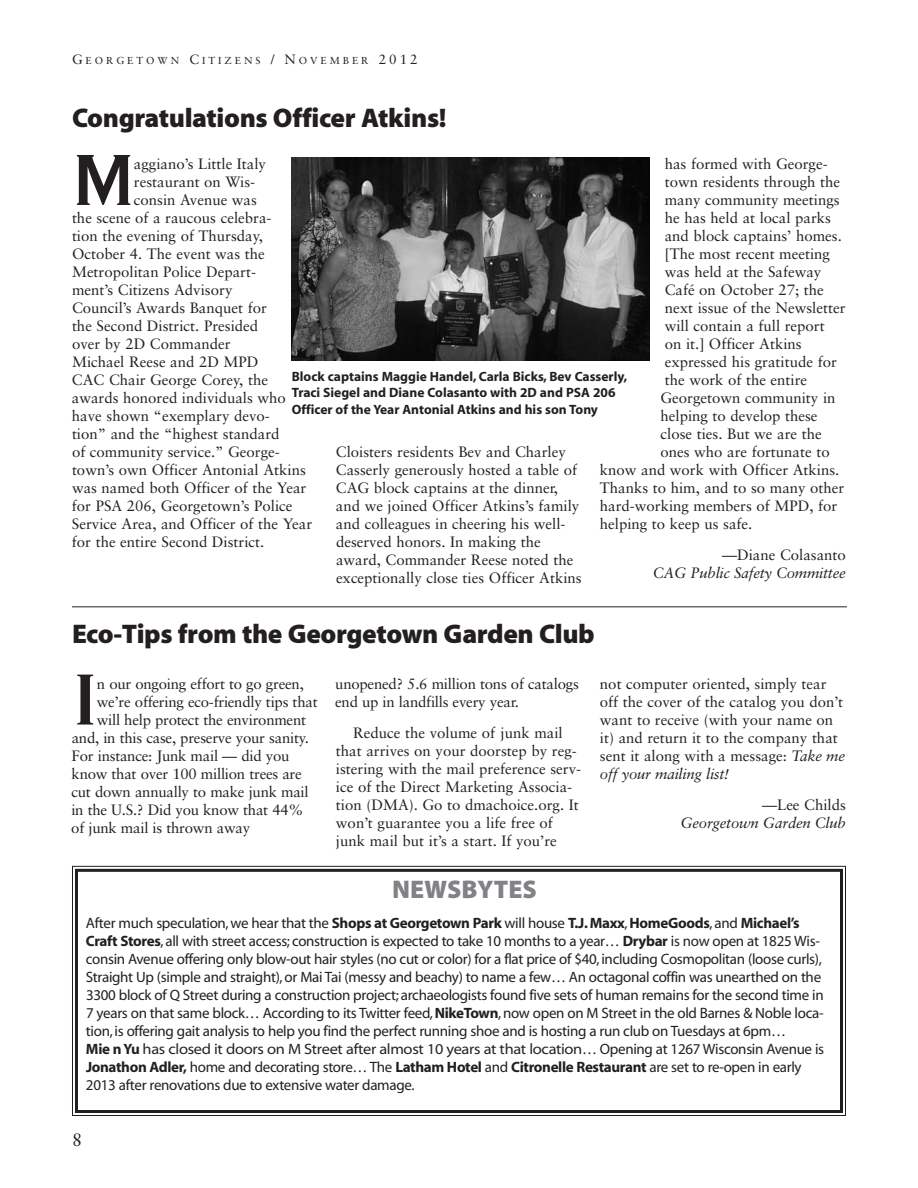
<style>
.page{position:relative;width:918px;height:1188px;background:#fff}
.page>*{position:absolute;margin:0;border:0;box-sizing:border-box;transform-origin:0 0}
.t1{font:95.1px "Copperplate Thirty BC";color:#231f20}
.t2{font:27px "Myriad MM 830 wt 300 wd";letter-spacing:-.01em;color:#231f20}
.t3{font:25.5px "Myriad MM 830 wt 300 wd";color:#808285}
.t4{font:18px "Sabon";color:#231f20}
.t5{font:15px/18px "Sabon";color:#231f20}
.t6{font:15px/18px "Myriad MM 400 wt 600 wd";letter-spacing:-.02em;color:#231f20}
.t7{font:15px "Myriad MM 215 wt 700 wd";letter-spacing:-.02em;color:#231f20}
.t8{font:italic 15px "Sabon";letter-spacing:-.015em;color:#231f20}
.t9{font:13.5px/16.5px "Myriad MM 700 wt 600 wd";color:#231f20}
.t10{font:10.2px "Sabon";letter-spacing:.295em;color:#231f20}
.s1{font-size:13.5px}
.s2{font-style:italic}
.s3{font-family:"Myriad MM 700 wt 600 wd"}
.s4{font-family:"Myriad MM 400 wt 600 wd"}
</style>
<div class="page">
<img style="left:292px;top:158px;width:358px;height:202px">
<hr style="left:72px;top:606px;width:775px;height:1px;background:#231f20">
<div style="left:72px;top:866px;width:774px;height:250px;border:1px solid #231f20"></div>
<div style="left:75px;top:869px;width:768px;height:244px;border:3px solid #231f20"></div>
<p class="t10" style="left:72px;top:55px;width:347px"><span class="s1">G</span>EORGETOWN <span class="s1">C</span>ITIZENS <span class="s1">/ N</span>OVEMBER <span class="s1">2012</span></p>
<h2 class="t2" style="left:72px;top:108px;width:376px">Congratulations Officer Atkins!</h2>
<h1 class="t1" style="left:72px;top:134px;width:65px">M</h1>
<p class="t5" style="left:134px;top:155px;width:134px">aggiano’s Little Italy</p>
<p class="t5" style="left:665px;top:155px;width:164px">has formed with George-</p>
<p class="t5" style="left:665px;top:173px;width:177px">town residents through the</p>
<p class="t5" style="left:665px;top:191px;width:176px">many community meetings</p>
<p class="t5" style="left:665px;top:209px;width:168px">he has held at local parks</p>
<p class="t5" style="left:665px;top:227px;width:179px">and block captains’ homes.</p>
<p class="t5" style="left:665px;top:245px;width:167px">[The most recent meeting</p>
<p class="t5" style="left:665px;top:263px;width:158px">was held at the Safeway</p>
<p class="t5" style="left:665px;top:281px;width:161px">Café on October 27; the</p>
<p class="t5" style="left:665px;top:299px;width:182px">next issue of the Newsletter</p>
<p class="t5" style="left:665px;top:317px;width:162px">will contain a full report</p>
<p class="t5" style="left:665px;top:335px;width:139px">on it.] Officer Atkins</p>
<p class="t5" style="left:665px;top:353px;width:174px">expressed his gratitude for</p>
<p class="t5" style="left:665px;top:371px;width:144px">the work of the entire</p>
<p class="t5" style="left:661px;top:389px;width:176px">Georgetown community in</p>
<p class="t5" style="left:661px;top:407px;width:159px">helping to develop these</p>
<p class="t5" style="left:661px;top:425px;width:163px">close ties. But we are the</p>
<p class="t5" style="left:661px;top:443px;width:171px">ones who are fortunate to</p>
<p class="t5" style="left:600px;top:461px;width:241px">know and work with Officer Atkins.</p>
<p class="t5" style="left:600px;top:479px;width:246px">Thanks to him, and to so many other</p>
<p class="t5" style="left:600px;top:497px;width:239px">hard-working members of MPD, for</p>
<p class="t5" style="left:600px;top:515px;width:154px">helping to keep us safe.</p>
<p class="t5" style="left:722px;top:546px;width:125px">—Diane Colasanto</p>
<p class="t8" style="left:653px;top:565px;width:194px">CAG Public Safety Committee</p>
<p class="t5" style="left:134px;top:173px;width:123px">restaurant on Wis-</p>
<p class="t5" style="left:134px;top:191px;width:125px">consin Avenue was</p>
<p class="t5" style="left:72px;top:209px;width:201px">the scene of a raucous celebra-</p>
<p class="t5" style="left:72px;top:227px;width:193px">tion the evening of Thursday,</p>
<p class="t5" style="left:72px;top:245px;width:194px">October 4. The event was the</p>
<p class="t5" style="left:72px;top:263px;width:186px">Metropolitan Police Depart-</p>
<p class="t5" style="left:72px;top:281px;width:162px">ment’s Citizens Advisory</p>
<p class="t5" style="left:72px;top:299px;width:196px">Council’s Awards Banquet for</p>
<p class="t5" style="left:72px;top:317px;width:188px">the Second District. Presided</p>
<p class="t5" style="left:72px;top:335px;width:160px">over by 2D Commander</p>
<p class="t5" style="left:72px;top:353px;width:188px">Michael Reese and 2D MPD</p>
<p class="t5" style="left:72px;top:371px;width:198px">CAC Chair George Corey, the</p>
<p class="t5" style="left:72px;top:389px;width:215px">awards honored individuals who</p>
<p class="t5" style="left:72px;top:407px;width:199px">have shown “exemplary devo-</p>
<p class="t5" style="left:72px;top:425px;width:209px">tion” and the “highest standard</p>
<p class="t5" style="left:72px;top:443px;width:209px">of community service.” George-</p>
<p class="t5" style="left:72px;top:461px;width:235px">town’s own Officer Antonial Atkins</p>
<p class="t5" style="left:72px;top:479px;width:236px">was named both Officer of the Year</p>
<p class="t5" style="left:72px;top:497px;width:222px">for PSA 206, Georgetown’s Police</p>
<p class="t5" style="left:72px;top:515px;width:242px">Service Area, and Officer of the Year</p>
<p class="t5" style="left:72px;top:533px;width:194px">for the entire Second District.</p>
<p class="t9" style="left:292px;top:369px;width:337px">Block captains Maggie Handel, Carla Bicks, Bev Casserly,<br>Traci Siegel and Diane Colasanto with 2D and PSA 206<br>Officer of the Year Antonial Atkins and his son Tony</p>
<p class="t5" style="left:336px;top:443px;width:247px">Cloisters residents Bev and Charley Casserly generously hosted a table of CAG block captains at the dinner, and we joined Officer Atkins’s family and colleagues in cheering his well&shy;deserved honors. In making the award, Commander Reese noted the exceptionally close ties Officer Atkins</p>
<h2 class="t2" style="left:72px;top:624px;width:524px">Eco-Tips from the Georgetown Garden Club</h2>
<h1 class="t1" style="left:72px;top:653px;width:28px">I</h1>
<p class="t5" style="left:97px;top:674px;width:208px">n our ongoing effort to go green,</p>
<p class="t5" style="left:97px;top:692px;width:222px">we’re offering eco-friendly tips that</p>
<p class="t5" style="left:97px;top:710px;width:211px">will help protect the environment</p>
<p class="t5" style="left:72px;top:728px;width:239px">and, in this case, preserve your sanity.</p>
<p class="t5" style="left:72px;top:746px;width:219px">For instance: Junk mail — did you</p>
<p class="t5" style="left:72px;top:764px;width:232px">know that over 100 million trees are</p>
<p class="t5" style="left:71px;top:782px;width:239px">cut down annually to make junk mail</p>
<p class="t5" style="left:71px;top:800px;width:234px">in the U.S.? Did you know that 44%</p>
<p class="t5" style="left:71px;top:818px;width:180px">of junk mail is thrown away</p>
<p class="t5" style="left:335px;top:674px;width:245px">unopened? 5.6 million tons of catalogs end up in landfills every year.</p>
<p class="t5" style="left:336px;top:724px;width:247px;text-indent:17px">Reduce the volume of junk mail that arrives on your doorstep by reg&shy;istering with the mail preference serv&shy;ice of the Direct Marketing Associa&shy;tion (DMA). Go to dmachoice.org. It won’t guarantee you a life free of junk mail but it’s a start. If you’re</p>
<h3 class="t3" style="left:392px;top:880px;width:146px">NEWSBYTES</h3>
<p class="t5" style="left:600px;top:674px;width:247px">not computer oriented, simply tear off the cover of the catalog you don’t want to receive (with your name on it) and return it to the company that sent it along with a message: <span class="s2">Take me off your mailing list!</span></p>
<p class="t5" style="left:762px;top:796px;width:85px">—Lee Childs</p>
<p class="t8" style="left:680px;top:814px;width:167px">Georgetown Garden Club</p>
<p class="t6" style="left:86px;top:916px;width:739px">After much speculation, we hear that the <span class="s3">Shops at Georgetown Park</span> will house <span class="s3">T.J. Maxx</span>, <span class="s3">HomeGoods</span>, and <span class="s3">Michael’s Craft Stores</span>, all with street access; construction is expected to take 10 months to a year… <span class="s3">Drybar</span> is now open at 1825 Wis&shy;consin Avenue offering only blow-out hair styles (no cut or color) for a flat price of $40, including Cosmopolitan (loose curls), Straight Up (simple and straight), or Mai Tai (messy and beachy) to name a few… An octagonal coffin was unearthed on the 3300 block of Q Street during a construction project; archaeologists found five sets of human remains for the second time in 7 years on that same block… According to its Twitter feed, <span class="s3">NikeTown</span>, now open on M Street in the old Barnes &amp; Noble loca&shy;tion, is offering gait analysis to help you find the perfect running shoe and is hosting a run club on Tuesdays at 6pm…</p>
<p class="t7" style="left:86px;top:1044px;width:740px"><span class="s3">Mie n Yu</span> has closed it doors on M Street after almost 10 years at that location<span class="s4">… Opening at 1267 Wisconsin Avenue is</span></p>
<p class="t6" style="left:86px;top:1060px;width:717px"><span class="s3">Jonathon Adler,</span> home and decorating store… The <span class="s3">Latham Hotel</span> and <span class="s3">Citronelle Restaurant</span> are set to re-open in early<br>2013 after renovations due to extensive water damage.</p>
<p class="t4" style="left:72px;top:1129px;width:12px">8</p>
</div>
